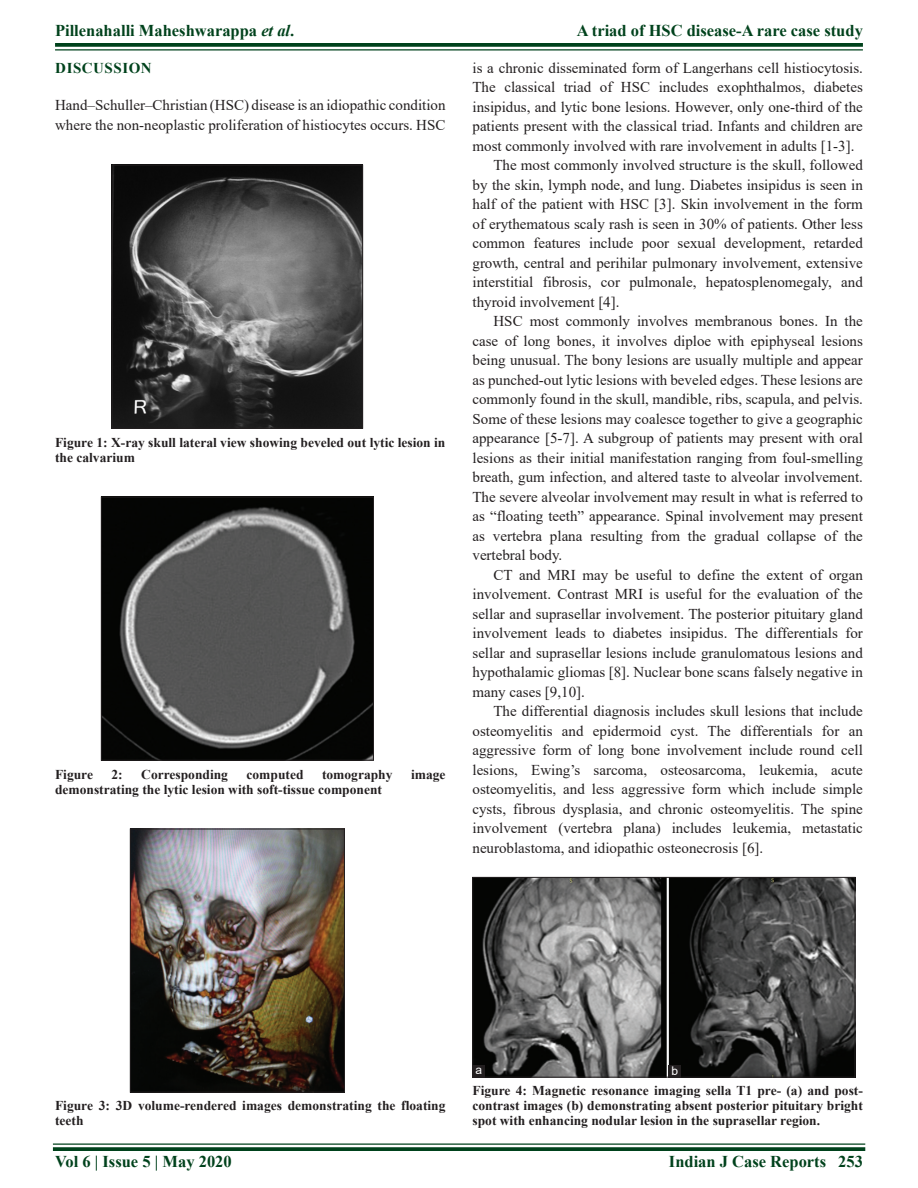
<style>
.page{position:relative;width:918px;height:1188px;background:#fff}
.page>*{position:absolute;margin:0;border:0;box-sizing:border-box;transform-origin:0 0}
.RF{font:700 16.5px "Times New Roman";color:#00421c}
.TX{font:15px/19.5px "Times New Roman";color:#231f20;text-align:justify}
.TXFL{font:15px/19.5px "Times New Roman";color:#231f20;text-align:justify}
.t1{font:700 15px "Times New Roman";letter-spacing:.035em;color:#00421c}
.FGC{font:700 13.5px/15px "Times New Roman";color:#231f20}
.LABEL{font:12px "Arial";color:#fff}
.s1{font-style:italic}
</style>
<div class="page">
<svg style="left:55px;top:43px;width:808px;height:4px;background:#0f4d29"></svg>
<hr style="left:55px;top:49px;width:808px;height:2px;background:#00421c">
<hr style="left:53px;top:1143px;width:812px;height:2px;background:#00421c">
<svg style="left:53px;top:1147px;width:812px;height:4px;background:#0f4d29"></svg>
<img style="left:114px;top:167px;width:247px;height:259px">
<div style="left:112px;top:165px;width:251px;height:263px;border:1px solid #231f20"></div>
<img style="left:103px;top:499px;width:269px;height:259px">
<div style="left:101px;top:497px;width:273px;height:263px;border:1px solid #231f20"></div>
<img style="left:132px;top:831px;width:211px;height:259px">
<div style="left:130px;top:829px;width:215px;height:263px;border:1px solid #231f20"></div>
<img style="left:474px;top:879px;width:379px;height:196px">
<div style="left:472px;top:877px;width:383px;height:200px;border:1px solid #231f20"></div>
<div style="left:669px;top:1065px;width:12px;height:12px;background:#231f20"></div>
<div style="left:472px;top:1065px;width:13px;height:12px;background:#231f20"></div>
<p class="RF" style="left:55px;top:18px;width:241px">Pillenahalli Maheshwarappa <span class="s1">et al</span>.</p>
<p class="RF" style="left:577px;top:18px;width:288px">A triad of HSC disease-A rare case study</p>
<h1 class="t1" style="left:55px;top:57px;width:98px">DISCUSSION</h1>
<p class="TXFL" style="left:55px;top:95px;width:392px">Hand–Schuller–Christian (HSC) disease is an idiopathic condition where the non-neoplastic proliferation of histiocytes occurs. HSC</p>
<p class="FGC" style="left:55px;top:434px;width:392px">Figure 1: X-ray skull lateral view showing beveled out lytic lesion in the calvarium</p>
<p class="FGC" style="left:55px;top:766px;width:39px">Figure</p>
<p class="FGC" style="left:112px;top:766px;width:13px">2:</p>
<p class="FGC" style="left:141px;top:766px;width:88px">Corresponding</p>
<p class="FGC" style="left:247px;top:766px;width:58px">computed</p>
<p class="FGC" style="left:322px;top:766px;width:72px">tomography</p>
<p class="FGC" style="left:411px;top:766px;width:36px">image</p>
<p class="FGC" style="left:55px;top:781px;width:328px">demonstrating the lytic lesion with soft-tissue component</p>
<p class="TXFL" style="left:472px;top:58px;width:392px">is a chronic disseminated form of Langerhans cell histiocytosis.<br>The classical triad of HSC includes exophthalmos, diabetes insipidus, and lytic bone lesions. However, only one-third of the patients present with the classical triad. Infants and children are most commonly involved with rare involvement in adults [1-3].</p>
<p class="TX" style="left:472px;top:155px;width:392px;text-indent:21px">The most commonly involved structure is the skull, followed by the skin, lymph node, and lung. Diabetes insipidus is seen in half of the patient with HSC [3]. Skin involvement in the form of erythematous scaly rash is seen in 30% of patients. Other less common features include poor sexual development, retarded growth, central and perihilar pulmonary involvement, extensive interstitial fibrosis, cor pulmonale, hepatosplenomegaly, and thyroid involvement [4].</p>
<p class="TX" style="left:472px;top:311px;width:392px;text-indent:21px">HSC most commonly involves membranous bones. In the case of long bones, it involves diploe with epiphyseal lesions being unusual. The bony lesions are usually multiple and appear as punched-out lytic lesions with beveled edges. These lesions are commonly found in the skull, mandible, ribs, scapula, and pelvis.<br>Some of these lesions may coalesce together to give a geographic appearance [5-7]. A subgroup of patients may present with oral lesions as their initial manifestation ranging from foul-smelling breath, gum infection, and altered taste to alveolar involvement.<br>The severe alveolar involvement may result in what is referred to as “floating teeth” appearance. Spinal involvement may present as vertebra plana resulting from the gradual collapse of the vertebral body.</p>
<p class="TX" style="left:472px;top:565px;width:392px;text-indent:21px">CT and MRI may be useful to define the extent of organ involvement. Contrast MRI is useful for the evaluation of the sellar and suprasellar involvement. The posterior pituitary gland involvement leads to diabetes insipidus. The differentials for sellar and suprasellar lesions include granulomatous lesions and hypothalamic gliomas [8]. Nuclear bone scans falsely negative in many cases [9,10].</p>
<p class="TX" style="left:472px;top:701px;width:392px;text-indent:21px">The differential diagnosis includes skull lesions that include osteomyelitis and epidermoid cyst. The differentials for an aggressive form of long bone involvement include round cell lesions, Ewing’s sarcoma, osteosarcoma, leukemia, acute osteomyelitis, and less aggressive form which include simple cysts, fibrous dysplasia, and chronic osteomyelitis. The spine involvement (vertebra plana) includes leukemia, metastatic neuroblastoma, and idiopathic osteonecrosis [6].</p>
<p class="FGC" style="left:55px;top:1098px;width:392px">Figure 3: 3D volume-rendered images demonstrating the floating teeth</p>
<p class="LABEL" style="left:476px;top:1062px;width:8px">a</p>
<p class="LABEL" style="left:672px;top:1063px;width:8px">b</p>
<p class="FGC" style="left:472px;top:1083px;width:392px;text-align:justify">Figure 4: Magnetic resonance imaging sella T1 pre- (a) and post&shy;contrast images (b) demonstrating absent posterior pituitary bright spot with enhancing nodular lesion in the suprasellar region.</p>
<p class="RF" style="left:55px;top:1150px;width:178px">Vol 6 | Issue 5 | May 2020</p>
<p class="RF" style="left:669px;top:1150px;width:195px">Indian J Case Reports 253</p>
</div>
